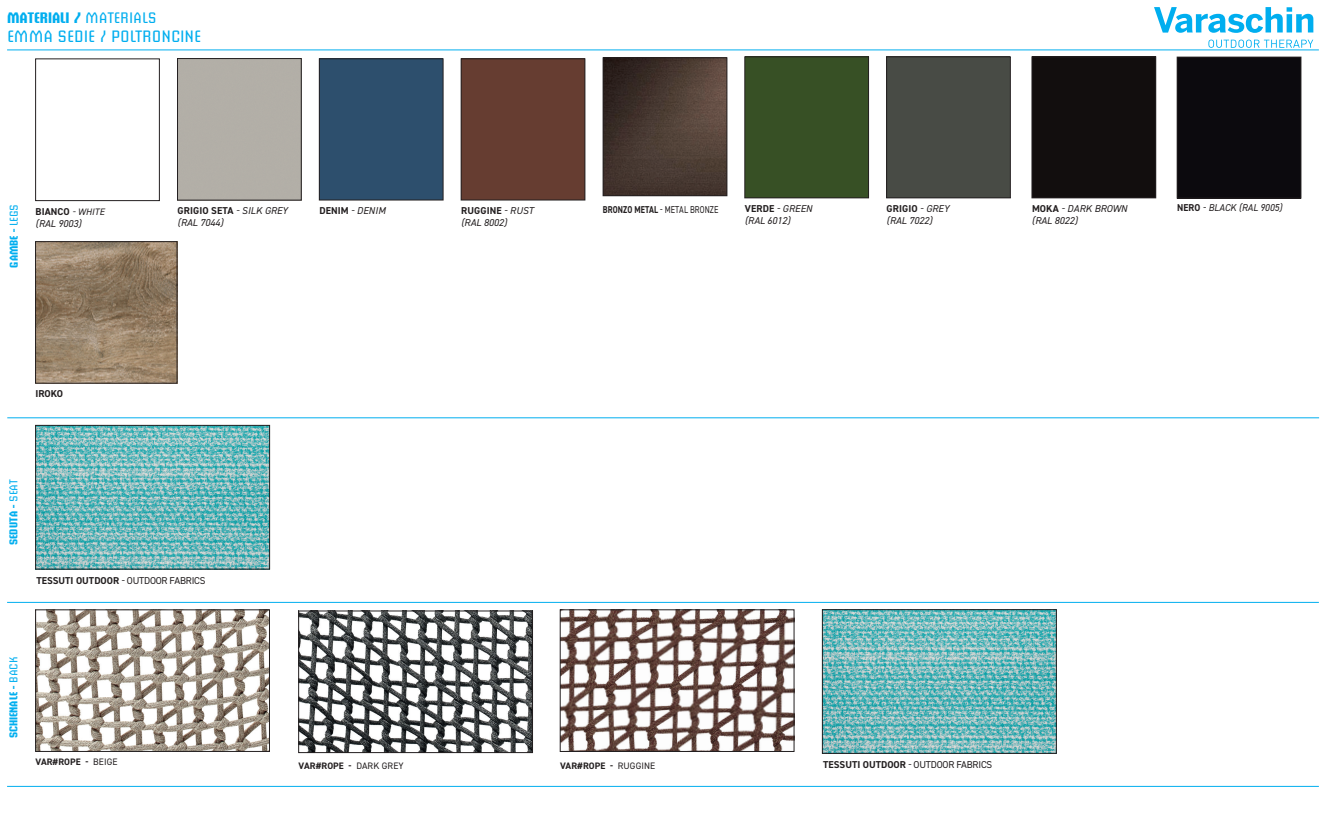
<style>
.page{position:relative;width:1326px;height:815px;background:#fff}
.page>*{position:absolute;margin:0;border:0;box-sizing:border-box;transform-origin:0 0}
.t1{font:16.25px "Briem Akademi Std";color:#00aeef}
.t2{font:700 15px "Briem Akademi Std";color:#00aeef}
.t3{font:700 11.25px "Briem Akademi Std";color:#00aeef}
.t4{font:italic 10px "DIN2014";color:#231f20}
.t5{font:700 10px "DIN2014";letter-spacing:.01em;color:#231f20}
.t6{font:10px "DIN2014";letter-spacing:-.02em;color:#231f20}
.t7{font:10px "DIN2014";letter-spacing:.01em;color:#231f20;scale:.8 1}
.t8{font:italic 10px "DIN2014";color:#231f20;scale:.95 1}
.t9{font:700 9.38px "DIN2014";letter-spacing:.01em;color:#231f20}
.s1{font-weight:400}
.s2{font-weight:400;font-style:italic;font-size:9.38px}
.s3{font-weight:400;font-style:italic}
.s4{font-weight:700;font-style:normal}
.s5{font-weight:700}
</style>
<div class="page">
<svg style="left:1154px;top:7px;width:159px;height:26px"></svg>
<svg style="left:1208px;top:40px;width:104px;height:8px"></svg>
<hr style="left:7px;top:50px;width:1311px;height:1px;background:#00aeef">
<hr style="left:7px;top:786px;width:1311px;height:1px;background:#00aeef">
<hr style="left:7px;top:602px;width:1311px;height:1px;background:#00aeef">
<hr style="left:7px;top:417px;width:1311px;height:1px;background:#00aeef">
<img style="left:37px;top:243px;width:138px;height:138px">
<div style="left:35px;top:241px;width:142px;height:142px;border:1px solid #231f20"></div>
<img style="left:37px;top:427px;width:231px;height:140px">
<div style="left:35px;top:425px;width:235px;height:144px;border:1px solid #231f20"></div>
<img style="left:824px;top:611px;width:230px;height:141px">
<div style="left:822px;top:609px;width:234px;height:145px;border:1px solid #231f20"></div>
<img style="left:300px;top:613px;width:230px;height:138px">
<div style="left:298px;top:611px;width:234px;height:142px;border:1px solid #231f20"></div>
<img style="left:37px;top:612px;width:230px;height:138px">
<div style="left:35px;top:610px;width:234px;height:142px;border:1px solid #231f20"></div>
<div style="left:35px;top:59px;width:124px;height:142px;border:1px solid #231f20"></div>
<div style="left:744px;top:57px;width:124px;height:141px;background:#375025"></div>
<div style="left:744px;top:57px;width:124px;height:141px;border:1px solid #231f20"></div>
<div style="left:886px;top:57px;width:124px;height:141px;background:#484b45"></div>
<div style="left:886px;top:57px;width:124px;height:141px;border:1px solid #231f20"></div>
<div style="left:1031px;top:57px;width:124px;height:141px;background:#120e0e"></div>
<div style="left:1031px;top:57px;width:124px;height:141px;border:1px solid #231f20"></div>
<div style="left:461px;top:59px;width:124px;height:141px;background:#663d31"></div>
<div style="left:461px;top:59px;width:124px;height:141px;border:1px solid #231f20"></div>
<div style="left:319px;top:59px;width:124px;height:141px;background:#2d4f6d"></div>
<div style="left:319px;top:59px;width:124px;height:141px;border:1px solid #231f20"></div>
<div style="left:177px;top:58px;width:124px;height:142px;border:1px solid #231f20"></div>
<div style="left:1176px;top:57px;width:124px;height:141px;background:#0c0a0e"></div>
<div style="left:1176px;top:57px;width:124px;height:141px;border:1px solid #231f20"></div>
<img style="left:605px;top:60px;width:120px;height:134px">
<div style="left:603px;top:58px;width:124px;height:138px;border:1px solid #231f20"></div>
<img style="left:562px;top:612px;width:230px;height:138px">
<div style="left:560px;top:610px;width:234px;height:142px;border:1px solid #231f20"></div>
<p class="t2" style="left:7px;top:9px;width:151px">MATERIALI / <span class="s1">MATERIALS</span></p>
<p class="t1" style="left:7px;top:27px;width:195px">EMMA SEDIE / POLTRONCINE</p>
<p class="t3" style="left:7px;top:268px;width:65px;rotate:-90deg">GAMBE - <span class="s1">LEGS</span></p>
<p class="t5" style="left:36px;top:204px;width:70px">BIANCO <span class="s2">- WHITE</span></p>
<p class="t4" style="left:35px;top:217px;width:47px">(RAL 9003)</p>
<p class="t5" style="left:177px;top:204px;width:112px">GRIGIO SETA <span class="s3">- SILK GREY</span></p>
<p class="t4" style="left:319px;top:204px;width:68px"><span class="s4">DENIM</span> - DENIM</p>
<p class="t4" style="left:177px;top:216px;width:47px">(RAL 7044)</p>
<p class="t5" style="left:35px;top:387px;width:29px">IROKO</p>
<p class="t3" style="left:7px;top:545px;width:67px;rotate:-90deg">SEDUTA - <span class="s1">SEAT</span></p>
<p class="t6" style="left:36px;top:574px;width:170px"><span class="s5">TESSUTI OUTDOOR</span> - OUTDOOR FABRICS</p>
<p class="t3" style="left:7px;top:738px;width:83px;rotate:-90deg">SCHIENALE - <span class="s1">BACK</span></p>
<p class="t9" style="left:36px;top:755px;width:84px">VAR#ROPE - <span class="s1">BEIGE</span></p>
<p class="t9" style="left:298px;top:760px;width:107px">VAR#ROPE - <span class="s1">DARK GREY</span></p>
<p class="t5" style="left:461px;top:204px;width:74px">RUGGINE <span class="s3">- RUST</span></p>
<p class="t4" style="left:461px;top:216px;width:47px">(RAL 8002)</p>
<p class="t7" style="left:602px;top:203px;width:146px"><span class="s5">BRONZO METAL</span> - METAL BRONZE</p>
<p class="t8" style="left:1177px;top:202px;width:112px"><span class="s4">NERO</span> - BLACK (RAL 9005)</p>
<p class="t5" style="left:886px;top:202px;width:64px">GRIGIO <span class="s3">- GREY</span></p>
<p class="t4" style="left:886px;top:214px;width:47px">(RAL 7022)</p>
<p class="t4" style="left:1031px;top:202px;width:97px"><span class="s4">MOKA</span> - DARK BROWN</p>
<p class="t4" style="left:1031px;top:214px;width:47px">(RAL 8022)</p>
<p class="t4" style="left:744px;top:202px;width:69px"><span class="s4">VERDE</span> - GREEN</p>
<p class="t4" style="left:744px;top:214px;width:47px">(RAL 6012)</p>
<p class="t9" style="left:560px;top:760px;width:97px">VAR#ROPE - <span class="s1">RUGGINE</span></p>
<p class="t6" style="left:823px;top:758px;width:170px"><span class="s5">TESSUTI OUTDOOR</span> - OUTDOOR FABRICS</p>
</div>
